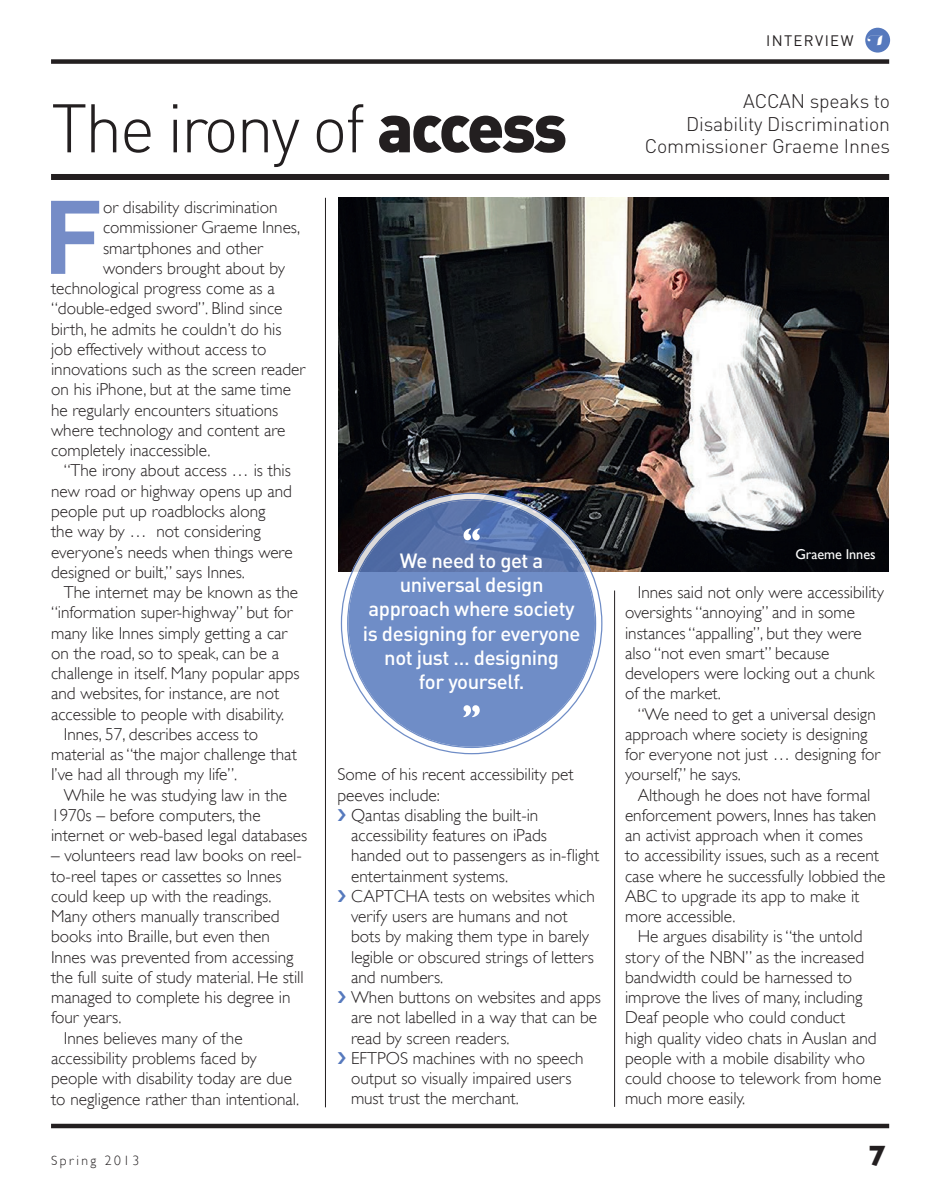
<style>
.page{position:relative;width:936px;height:1191px;background:#fff}
.page>*{position:absolute;margin:0;border:0;box-sizing:border-box;transform-origin:0 0}
.t1{font:700 102.6px "DIN";color:#758cc7}
.t2{font:300 67.5px "DIN";letter-spacing:-.04em;color:#231f20}
.t3{font:700 30px "Gill Sans";color:#231f20}
.t4{font:500 20.25px/24px "DIN";letter-spacing:-.02em;color:#fff;text-align:center}
.t5{font:300 19.5px/22.5px "DIN";letter-spacing:-.01em;color:#231f20;text-align:right}
.t6{font:300 17.25px/20.2px "Gill Sans";color:#231f20}
.t7{font:15px "DIN";letter-spacing:.09em;color:#231f20}
.t8{font:14.25px "Gill Sans";letter-spacing:-.005em;color:#fff}
.t9{font:300 13.5px "Gill Sans";letter-spacing:.18em;color:#231f20}
.s1{font-weight:900}
.s2{font-family:"Acta Poster Swashes";font-size:13.5px;color:#fff}
</style>
<div class="page">
<div style="left:51px;top:174px;width:838px;height:6px;background:#231f20"></div>
<hr style="left:325px;top:198px;width:1px;height:909px;background:#231f20">
<div style="left:51px;top:59px;width:838px;height:5px;background:#231f20"></div>
<div style="left:865px;top:28px;width:25px;height:25px;background:#5679bd;border-radius:50%"></div>
<img style="left:339px;top:198px;width:549px;height:373px">
<hr style="left:614px;top:590px;width:1px;height:516px;background:#231f20">
<div style="left:51px;top:1123px;width:838px;height:5px;background:#231f20"></div>
<svg style="left:344px;top:496px;width:254px;height:254px;background:#6d89c1"></svg>
<div style="left:341px;top:493px;width:261px;height:261px;border:8px solid #fff;border-radius:50%"></div>
<svg style="left:463px;top:528px;width:16px;height:12px"></svg>
<svg style="left:463px;top:705px;width:16px;height:12px"></svg>
<h2 class="t2" style="left:51px;top:86px;width:517px">The irony of <span class="s1">access</span></h2>
<h1 class="t1" style="left:43px;top:170px;width:62px">F</h1>
<p class="t6" style="left:103px;top:197px;width:176px">or disability discrimination</p>
<p class="t6" style="left:103px;top:217px;width:198px">commissioner Graeme Innes,</p>
<p class="t6" style="left:103px;top:238px;width:161px">smartphones and other</p>
<p class="t6" style="left:103px;top:258px;width:183px">wonders brought about by</p>
<p class="t6" style="left:51px;top:278px;width:225px">technological progress come as a</p>
<p class="t6" style="left:51px;top:298px;width:233px">“double-edged sword”. Blind since</p>
<p class="t6" style="left:51px;top:319px;width:232px">birth, he admits he couldn’t do his</p>
<p class="t6" style="left:51px;top:339px;width:217px">job effectively without access to</p>
<p class="t6" style="left:51px;top:359px;width:256px">innovations such as the screen reader</p>
<p class="t6" style="left:51px;top:379px;width:241px">on his iPhone, but at the same time</p>
<p class="t6" style="left:51px;top:400px;width:229px">he regularly encounters situations</p>
<p class="t6" style="left:51px;top:420px;width:236px">where technology and content are</p>
<p class="t6" style="left:51px;top:440px;width:161px">completely inaccessible.</p>
<p class="t6" style="left:64px;top:460px;width:228px">“The irony about access … is this</p>
<p class="t6" style="left:51px;top:481px;width:242px">new road or highway opens up and</p>
<p class="t6" style="left:51px;top:501px;width:216px">people put up roadblocks along</p>
<p class="t6" style="left:51px;top:521px;width:211px">the way by … not considering</p>
<p class="t6" style="left:51px;top:541px;width:243px">everyone’s needs when things were</p>
<p class="t6" style="left:51px;top:562px;width:195px">designed or built,” says Innes.</p>
<p class="t6" style="left:64px;top:582px;width:236px">The internet may be known as the</p>
<p class="t6" style="left:51px;top:602px;width:243px">“information super-highway” but for</p>
<p class="t6" style="left:51px;top:622px;width:238px">many like Innes simply getting a car</p>
<p class="t6" style="left:51px;top:643px;width:229px">on the road, so to speak, can be a</p>
<p class="t6" style="left:51px;top:663px;width:250px">challenge in itself. Many popular apps</p>
<p class="t6" style="left:51px;top:683px;width:230px">and websites, for instance, are not</p>
<p class="t6" style="left:51px;top:703px;width:234px">accessible to people with disability.</p>
<p class="t6" style="left:64px;top:724px;width:196px">Innes, 57, describes access to</p>
<p class="t6" style="left:51px;top:744px;width:247px">material as “the major challenge that</p>
<p class="t6" style="left:51px;top:764px;width:188px">I’ve had all through my life”.</p>
<p class="t6" style="left:64px;top:784px;width:225px">While he was studying law in the</p>
<p class="t6" style="left:51px;top:805px;width:211px">1970s – before computers, the</p>
<p class="t6" style="left:51px;top:825px;width:258px">internet or web-based legal databases</p>
<p class="t6" style="left:51px;top:845px;width:252px">– volunteers read law books on reel-</p>
<p class="t6" style="left:51px;top:865px;width:232px">to-reel tapes or cassettes so Innes</p>
<p class="t6" style="left:51px;top:886px;width:222px">could keep up with the readings.</p>
<p class="t6" style="left:51px;top:906px;width:230px">Many others manually transcribed</p>
<p class="t6" style="left:51px;top:926px;width:220px">books into Braille, but even then</p>
<p class="t6" style="left:51px;top:946px;width:244px">Innes was prevented from accessing</p>
<p class="t6" style="left:51px;top:967px;width:254px">the full suite of study material. He still</p>
<p class="t6" style="left:51px;top:987px;width:241px">managed to complete his degree in</p>
<p class="t6" style="left:51px;top:1007px;width:72px">four years.</p>
<p class="t6" style="left:64px;top:1027px;width:180px">Innes believes many of the</p>
<p class="t6" style="left:51px;top:1048px;width:207px">accessibility problems faced by</p>
<p class="t6" style="left:51px;top:1068px;width:242px">people with disability today are due</p>
<p class="t6" style="left:51px;top:1088px;width:250px">to negligence rather than intentional.</p>
<p class="t4" style="left:363px;top:548px;width:219px">We need to get a universal design approach where society is designing for everyone not just … designing<br>for yourself.</p>
<p class="t6" style="left:337px;top:764px;width:238px">Some of his recent accessibility pet</p>
<p class="t6" style="left:337px;top:784px;width:104px">peeves include:</p>
<p class="t6" style="left:351px;top:805px;width:189px">Qantas disabling the built-in</p>
<p class="t6" style="left:351px;top:825px;width:197px">accessibility features on iPads</p>
<p class="t6" style="left:351px;top:845px;width:250px">handed out to passengers as in-flight</p>
<p class="t6" style="left:351px;top:865px;width:158px">entertainment systems.</p>
<p class="t6" style="left:351px;top:886px;width:245px">CAPTCHA tests on websites which</p>
<p class="t6" style="left:351px;top:906px;width:218px">verify users are humans and not</p>
<p class="t6" style="left:351px;top:926px;width:239px">bots by making them type in barely</p>
<p class="t6" style="left:351px;top:946px;width:244px">legible or obscured strings of letters</p>
<p class="t6" style="left:351px;top:967px;width:94px">and numbers.</p>
<p class="t6" style="left:351px;top:987px;width:251px">When buttons on websites and apps</p>
<p class="t6" style="left:351px;top:1007px;width:247px">are not labelled in a way that can be</p>
<p class="t6" style="left:351px;top:1027px;width:160px">read by screen readers.</p>
<p class="t6" style="left:351px;top:1048px;width:234px">EFTPOS machines with no speech</p>
<p class="t6" style="left:351px;top:1068px;width:222px">output so visually impaired users</p>
<p class="t6" style="left:351px;top:1088px;width:169px">must trust the merchant.</p>
<p class="t7" style="left:766px;top:32px;width:117px">INTERVIEW <span class="s2">I</span></p>
<p class="t5" style="left:644px;top:90px;width:247px">ACCAN speaks to<br>Disability Discrimination<br>Commissioner Graeme Innes</p>
<p class="t8" style="left:795px;top:546px;width:82px">Graeme Innes</p>
<p class="t6" style="left:625px;top:582px;width:260px;text-indent:13px">Innes said not only were accessibility oversights “annoying” and in some instances “appalling”, but they were also “not even smart” because developers were locking out a chunk of the market.</p>
<p class="t6" style="left:625px;top:703px;width:256px;text-indent:13px">“We need to get a universal design approach where society is designing for everyone not just … designing for yourself,” he says.</p>
<p class="t6" style="left:625px;top:784px;width:262px;text-indent:13px">Although he does not have formal enforcement powers, Innes has taken an activist approach when it comes<br>to accessibility issues, such as a recent case where he successfully lobbied the ABC to upgrade its app to make it more accessible.</p>
<p class="t6" style="left:625px;top:926px;width:258px;text-indent:13px">He argues disability is “the untold story of the NBN” as the increased bandwidth could be harnessed to improve the lives of many, including<br>Deaf people who could conduct<br>high quality video chats in Auslan and people with a mobile disability who could choose to telework from home much more easily.</p>
<p class="t9" style="left:51px;top:1153px;width:90px">Spring 2013</p>
<h3 class="t3" style="left:868px;top:1138px;width:19px">7</h3>
</div>
